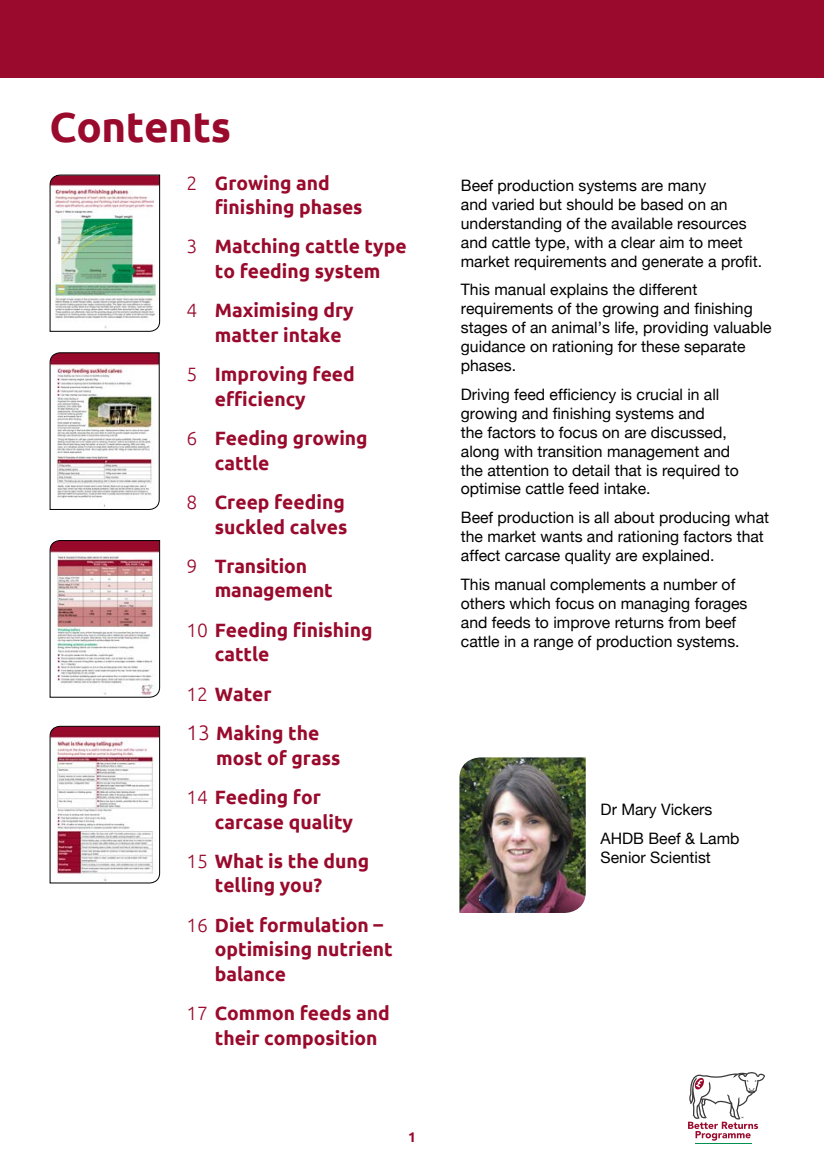
<style>
.page{position:relative;width:824px;height:1171px;background:#fff}
.page>*{position:absolute;margin:0;border:0;box-sizing:border-box;transform-origin:0 0}
.LOU_Main_Head{font:700 42px "Ubuntu";letter-spacing:-.01em;color:#990a2c}
.LOU_Subheads{font:700 19.25px/24.5px "Ubuntu";color:#990a2c}
.NEW_Body_text{font:15.75px/18.9px "Helvetica Neue";color:#000}
.t1{font:700 14px "Ubuntu";color:#990a2c}
.s1{font-weight:300}
.s2{font-weight:300;font-size:21px}
</style>
<div class="page">
<img style="left:50px;top:175px;width:110px;height:157px">
<svg style="left:50px;top:352px;width:110px;height:158px"></svg>
<svg style="left:50px;top:540px;width:110px;height:157px"></svg>
<svg style="left:50px;top:726px;width:110px;height:157px"></svg>
<div style="left:0;top:0;width:823px;height:77px;background:#990a2c"></div>
<img style="left:459px;top:757px;width:126px;height:156px">
<svg style="left:688px;top:1072px;width:76px;height:68px"></svg>
<hr style="left:695px;top:1142px;width:56px;height:1px;background:#009150">
<p class="LOU_Main_Head" style="left:50px;top:101px;width:183px">Contents</p>
<p class="LOU_Subheads" style="left:215px;top:170px;width:149px;text-indent:-28px"><span class="s1">2</span> Growing and finishing phases</p>
<p class="LOU_Subheads" style="left:186px;top:234px;width:221px;text-align:center"><span class="s1">3</span> Matching cattle type to feeding system</p>
<p class="LOU_Subheads" style="left:215px;top:298px;width:140px;text-indent:-28px"><span class="s1">4</span> Maximising dry matter intake</p>
<p class="LOU_Subheads" style="left:215px;top:362px;width:141px;text-indent:-28px"><span class="s1">5</span> Improving feed efficiency</p>
<p class="LOU_Subheads" style="left:215px;top:426px;width:154px;text-indent:-28px"><span class="s1">6</span> Feeding growing cattle</p>
<p class="LOU_Subheads" style="left:186px;top:490px;width:162px;text-align:right"><span class="s1">8</span> Creep feeding suckled calves</p>
<p class="LOU_Subheads" style="left:215px;top:553px;width:119px;text-indent:-28px"><span class="s1">9</span> Transition management</p>
<p class="LOU_Subheads" style="left:215px;top:617px;width:159px;text-indent:-28px"><span class="s1">10</span> Feeding finishing cattle</p>
<p class="LOU_Subheads" style="left:186px;top:681px;width:87px"><span class="s1">12</span> Water</p>
<p class="LOU_Subheads" style="left:216px;top:721px;width:126px;text-indent:-30px"><span class="s2">13</span> Making the most of grass</p>
<p class="LOU_Subheads" style="left:215px;top:784px;width:140px;text-indent:-28px"><span class="s1">14</span> Feeding for carcase quality</p>
<p class="LOU_Subheads" style="left:215px;top:848px;width:156px;text-indent:-28px"><span class="s1">15</span> What is the dung telling you?</p>
<p class="LOU_Subheads" style="left:215px;top:912px;width:179px;text-indent:-28px"><span class="s1">16</span> Diet formulation – optimising nutrient balance</p>
<p class="LOU_Subheads" style="left:215px;top:1001px;width:176px;text-indent:-28px"><span class="s1">17</span> Common feeds and their composition</p>
<p class="t1" style="left:408px;top:1128px;width:9px">1</p>
<p class="NEW_Body_text" style="left:461px;top:177px;width:303px">Beef production systems are many<br>and varied but should be based on an understanding of the available resources and cattle type, with a clear aim to meet market requirements and generate a profit.</p>
<p class="NEW_Body_text" style="left:461px;top:281px;width:312px">This manual explains the different requirements of the growing and finishing stages of an animal’s life, providing valuable guidance on rationing for these separate phases.</p>
<p class="NEW_Body_text" style="left:461px;top:386px;width:279px">Driving feed efficiency is crucial in all growing and finishing systems and<br>the factors to focus on are discussed, along with transition management and the attention to detail that is required to optimise cattle feed intake.</p>
<p class="NEW_Body_text" style="left:461px;top:509px;width:310px">Beef production is all about producing what the market wants and rationing factors that affect carcase quality are explained.</p>
<p class="NEW_Body_text" style="left:461px;top:576px;width:288px">This manual complements a number of others which focus on managing forages and feeds to improve returns from beef cattle in a range of production systems.</p>
<p class="NEW_Body_text" style="left:600px;top:801px;width:113px">Dr Mary Vickers</p>
<p class="NEW_Body_text" style="left:600px;top:830px;width:140px">AHDB Beef &amp; Lamb<br>Senior Scientist</p>
</div>
